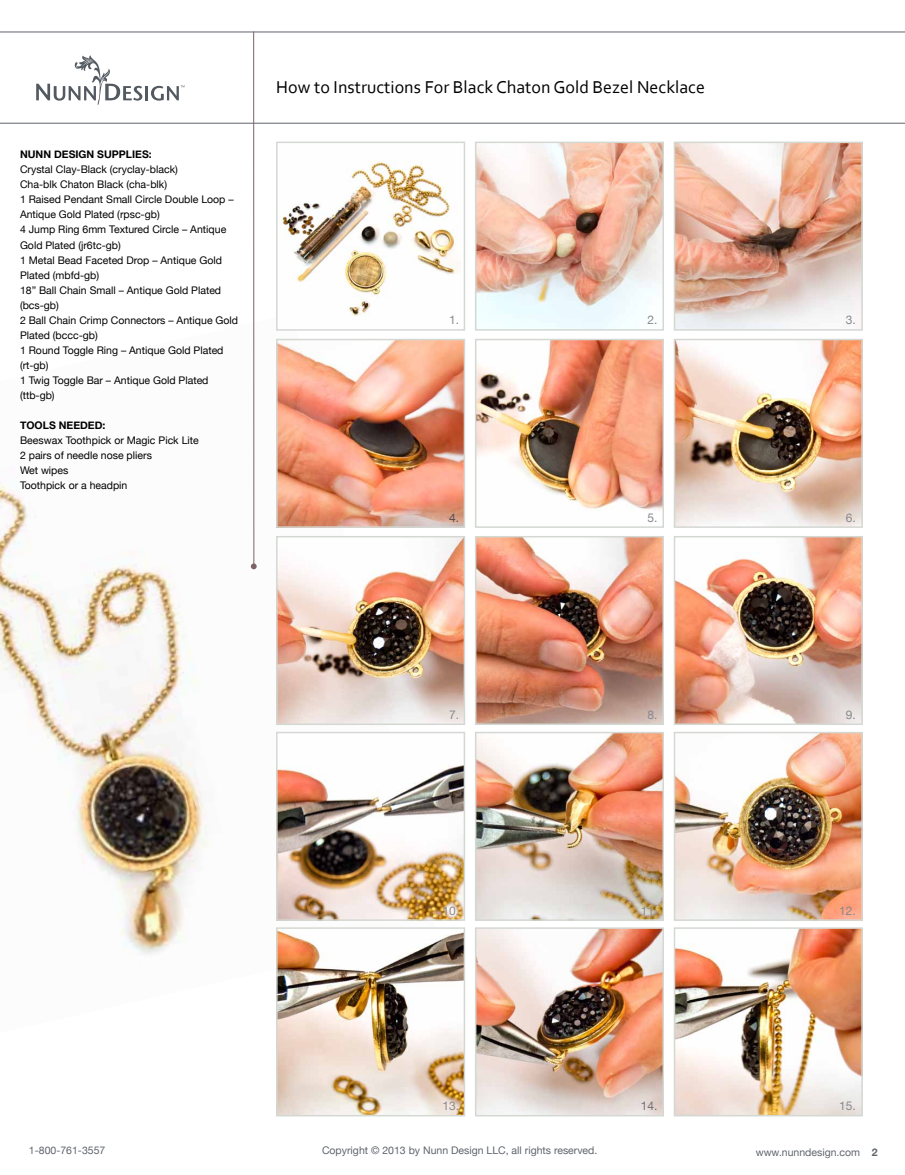
<style>
.page{position:relative;width:905px;height:1175px;background:#fff}
.page>*{position:absolute;margin:0;border:0;box-sizing:border-box;transform-origin:0 0}
.t1{font:18px "Corbel";color:#000}
.t2{font:12px "Helvetica Neue";color:#87898f}
.t3{font:12px "Helvetica Neue";color:#736f71}
.t4{font:12px "Helvetica Neue";color:#534e55}
.t5{font:10.5px/15px "Helvetica Neue";color:#000}
.t6{font:10.5px "Helvetica Neue";color:#5f656d}
.t7{font:700 10.5px "Helvetica Neue";color:#000}
.s1{font-weight:700}
</style>
<div class="page">
<img style="left:0;top:313px;width:436px;height:642px">
<hr style="left:0;top:32px;width:904px;height:1px;background:#5f656d">
<hr style="left:0;top:123px;width:904px;height:1px;background:#5f656d">
<svg style="left:36px;top:55px;width:106px;height:50px"></svg>
<hr style="left:145px;top:86px;width:3px;height:14px;background:#525960">
<svg style="left:151px;top:85px;width:34px;height:16px"></svg>
<hr style="left:253px;top:32px;width:1px;height:533px;background:#7b6368">
<svg style="left:251px;top:563px;width:6px;height:6px"></svg>
<img style="left:279px;top:160px;width:182px;height:168px">
<div style="left:276px;top:142px;width:189px;height:189px;border:2px solid #d4d8d3"></div>
<img style="left:279px;top:342px;width:183px;height:183px">
<div style="left:276px;top:339px;width:189px;height:189px;border:2px solid #d4d8d3"></div>
<img style="left:279px;top:539px;width:183px;height:183px">
<div style="left:276px;top:536px;width:189px;height:189px;border:2px solid #d4d8d3"></div>
<img style="left:279px;top:734px;width:183px;height:183px">
<div style="left:276px;top:731px;width:189px;height:189px;border:2px solid #d4d8d3"></div>
<img style="left:279px;top:930px;width:183px;height:183px">
<div style="left:276px;top:927px;width:189px;height:189px;border:2px solid #d4d8d3"></div>
<img style="left:478px;top:145px;width:183px;height:183px">
<div style="left:475px;top:142px;width:189px;height:189px;border:2px solid #d4d8d3"></div>
<img style="left:478px;top:342px;width:183px;height:169px">
<div style="left:475px;top:339px;width:189px;height:189px;border:2px solid #d4d8d3"></div>
<img style="left:478px;top:539px;width:183px;height:183px">
<div style="left:475px;top:536px;width:189px;height:189px;border:2px solid #d4d8d3"></div>
<img style="left:478px;top:734px;width:183px;height:183px">
<div style="left:475px;top:731px;width:189px;height:189px;border:2px solid #d4d8d3"></div>
<img style="left:478px;top:930px;width:183px;height:183px">
<div style="left:475px;top:927px;width:189px;height:189px;border:2px solid #d4d8d3"></div>
<img style="left:676px;top:145px;width:183px;height:183px">
<div style="left:673px;top:142px;width:189px;height:189px;border:2px solid #d4d8d3"></div>
<img style="left:676px;top:342px;width:183px;height:183px">
<div style="left:673px;top:339px;width:189px;height:189px;border:2px solid #d4d8d3"></div>
<img style="left:676px;top:539px;width:183px;height:183px">
<div style="left:673px;top:536px;width:189px;height:189px;border:2px solid #d4d8d3"></div>
<img style="left:676px;top:734px;width:183px;height:183px">
<div style="left:673px;top:731px;width:189px;height:189px;border:2px solid #d4d8d3"></div>
<img style="left:676px;top:930px;width:183px;height:183px">
<div style="left:673px;top:927px;width:189px;height:189px;border:2px solid #d4d8d3"></div>
<p class="t7" style="left:20px;top:148px;width:133px">NUNN DESIGN SUPPLIES:</p>
<p class="t5" style="left:20px;top:162px;width:220px">Crystal Clay-Black (cryclay-black)<br>Cha-blk Chaton Black (cha-blk)<br>1 Raised Pendant Small Circle Double Loop –<br>Antique Gold Plated (rpsc-gb)<br>4 Jump Ring 6mm Textured Circle – Antique<br>Gold Plated (jr6tc-gb)<br>1 Metal Bead Faceted Drop – Antique Gold<br>Plated (mbfd-gb)<br>18” Ball Chain Small – Antique Gold Plated (bcs-gb)<br>2 Ball Chain Crimp Connectors – Antique Gold<br>Plated (bccc-gb)<br>1 Round Toggle Ring – Antique Gold Plated (rt-gb)<br>1 Twig Toggle Bar – Antique Gold Plated (ttb-gb)</p>
<p class="t7" style="left:20px;top:418px;width:87px">TOOLS NEEDED:</p>
<p class="t5" style="left:20px;top:432px;width:180px">Beeswax Toothpick or Magic Pick Lite<br>2 pairs of needle nose pliers<br>Wet wipes<br>Toothpick or a headpin</p>
<h1 class="t1" style="left:276px;top:76px;width:430px">How to Instructions For Black Chaton Gold Bezel Necklace</h1>
<p class="t2" style="left:449px;top:313px;width:12px">1.</p>
<p class="t4" style="left:449px;top:510px;width:12px">4.</p>
<p class="t2" style="left:647px;top:313px;width:12px">2.</p>
<p class="t2" style="left:647px;top:510px;width:12px">5.</p>
<p class="t2" style="left:449px;top:707px;width:12px">7.</p>
<p class="t2" style="left:647px;top:707px;width:12px">8.</p>
<p class="t2" style="left:442px;top:903px;width:18px">10.</p>
<p class="t2" style="left:640px;top:903px;width:18px">11.</p>
<p class="t2" style="left:442px;top:1098px;width:18px">13.</p>
<p class="t3" style="left:640px;top:1098px;width:18px">14.</p>
<p class="t2" style="left:845px;top:313px;width:12px">3.</p>
<p class="t2" style="left:845px;top:510px;width:12px">6.</p>
<p class="t2" style="left:845px;top:707px;width:12px">9.</p>
<p class="t2" style="left:839px;top:903px;width:18px">12.</p>
<p class="t2" style="left:839px;top:1098px;width:18px">15.</p>
<p class="t6" style="left:29px;top:1143px;width:78px">1-800-761-3557</p>
<p class="t6" style="left:322px;top:1143px;width:277px">Copyright © 2013 by Nunn Design LLC, all rights reserved.</p>
<p class="t6" style="left:755px;top:1145px;width:123px">www.nunndesign.com <span class="s1">2</span></p>
</div>
